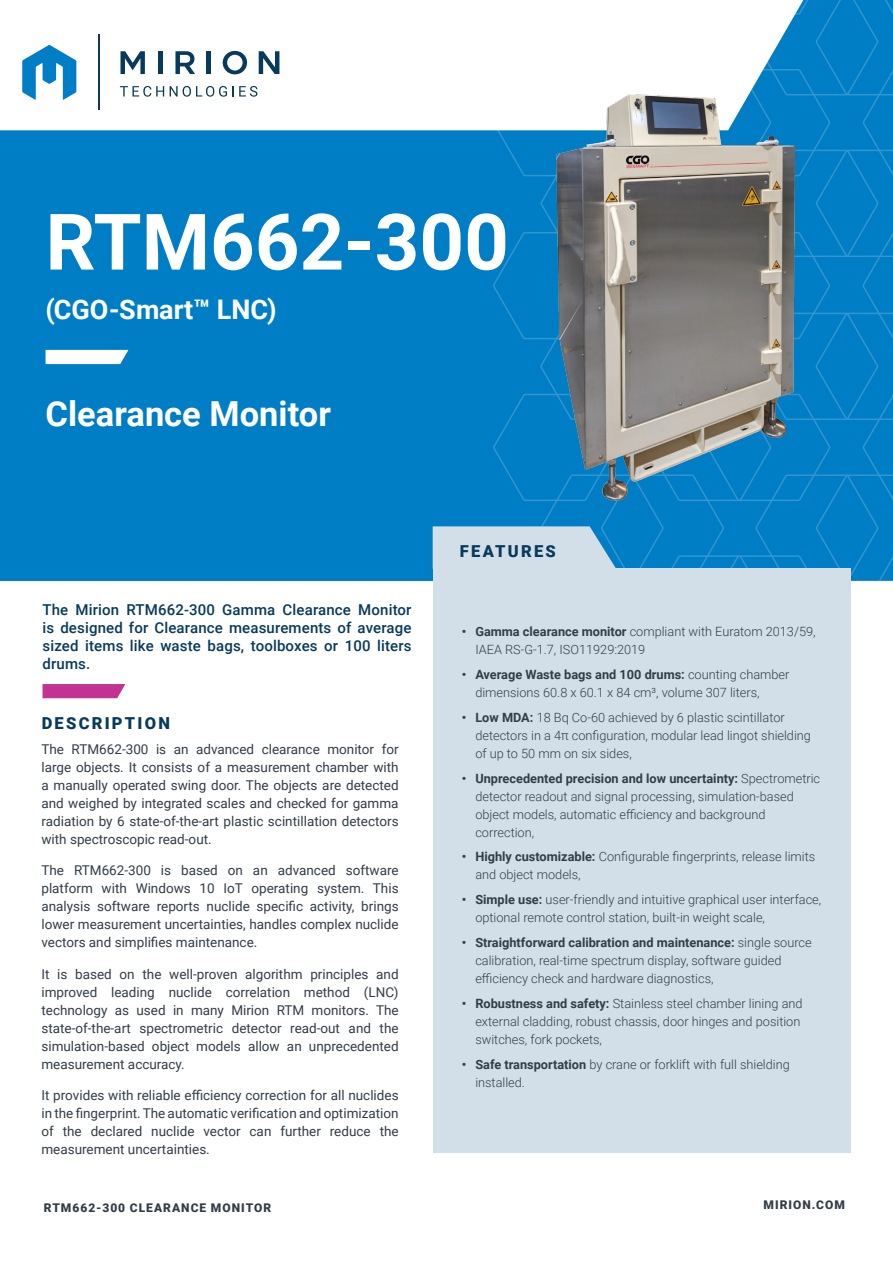
<style>
.page{position:relative;width:893px;height:1263px;background:#fff}
.page>*{position:absolute;margin:0;border:0;box-sizing:border-box;transform-origin:0 0}
.Cover_Title{font:700 78px "Roboto";color:#fff}
.H2_Subhead{font:700 34.5px "Roboto";color:#fff}
.Cover_Title-2{font:700 27px "Roboto";color:#fff}
.H3_Subhead{font:900 16.5px "Roboto";letter-spacing:.135em;color:#083a5c}
.Callout_2{font:500 15px/18px "Roboto";letter-spacing:.01em;color:#083a5c;text-align:justify}
.Body{font:13.5px/18px "Roboto";color:#323d47;text-align:justify}
.t1{font:300 12.75px/18px "Roboto";color:#323d47}
.t2{font:900 12px "Roboto";letter-spacing:.085em;color:#323d47}
.s1{font-weight:700}
</style>
<div class="page">
<div style="left:0;top:0;width:893px;height:581px;background:#007ec5"></div>
<div style="left:0;top:0;width:433px;height:130px;background:#fff"></div>
<svg style="left:22px;top:45px;width:54px;height:55px"></svg>
<svg style="left:121px;top:51px;width:24px;height:23px"></svg>
<hr style="left:158px;top:51px;width:4px;height:23px;background:#083a5c">
<svg style="left:175px;top:51px;width:20px;height:23px"></svg>
<div style="left:206px;top:51px;width:5px;height:23px;background:#083a5c"></div>
<svg style="left:223px;top:51px;width:24px;height:23px"></svg>
<svg style="left:259px;top:51px;width:20px;height:23px"></svg>
<hr style="left:98px;top:34px;width:1px;height:76px;background:#083a5c">
<svg style="left:120px;top:86px;width:44px;height:11px"></svg>
<svg style="left:170px;top:86px;width:87px;height:11px"></svg>
<svg style="left:46px;top:350px;width:82px;height:14px"></svg>
<div style="left:433px;top:568px;width:417px;height:584px;background:#d2dfe8"></div>
<svg style="left:433px;top:0;width:460px;height:581px"></svg>
<svg style="left:43px;top:684px;width:82px;height:14px"></svg>
<img style="left:527px;top:72px;width:296px;height:430px">
<p class="Cover_Title" style="left:46px;top:187px;width:465px">RTM662-300</p>
<p class="Cover_Title-2" style="left:46px;top:291px;width:233px">(CGO-Smart™ LNC)</p>
<p class="H2_Subhead" style="left:46px;top:390px;width:287px">Clearance Monitor</p>
<p class="Callout_2" style="left:43px;top:600px;width:371px">The Mirion RTM662-300 Gamma Clearance Monitor is designed for Clearance measurements of average sized items like waste bags, toolboxes or 100 liters drums.</p>
<p class="H3_Subhead" style="left:42px;top:711px;width:130px">DESCRIPTION</p>
<p class="Body" style="left:41px;top:739px;width:359px">The RTM662-300 is an advanced clearance monitor for large objects. It consists of a measurement chamber with a manually operated swing door. The objects are detected and weighed by integrated scales and checked for gamma radiation by 6 state-of-the-art plastic scintillation detectors with spectroscopic read-out.</p>
<p class="Body" style="left:41px;top:861px;width:359px">The RTM662-300 is based on an advanced software platform with Windows 10 IoT operating system. This analysis software reports nuclide specific activity, brings lower measurement uncertainties, handles complex nuclide vectors and simplifies maintenance.</p>
<p class="Body" style="left:41px;top:964px;width:359px">It is based on the well-proven algorithm principles and improved leading nuclide correlation method (LNC) technology as used in many Mirion RTM monitors. The state-of-the-art spectrometric detector read-out and the simulation-based object models allow an unprecedented measurement accuracy.</p>
<p class="Body" style="left:41px;top:1086px;width:359px">It provides with reliable efficiency correction for all nuclides in the fingerprint. The automatic verification and optimization of the declared nuclide vector can further reduce the measurement uncertainties.</p>
<p class="H3_Subhead" style="left:460px;top:539px;width:97px">FEATURES</p>
<p class="t1" style="left:475px;top:622px;width:342px;text-indent:-14px"><span class="s1">• Gamma clearance monitor</span> compliant with Euratom 2013/59,<br>IAEA RS-G-1.7, ISO11929:2019</p>
<p class="t1" style="left:475px;top:665px;width:316px;text-indent:-14px"><span class="s1">• Average Waste bags and 100 drums:</span> counting chamber dimensions 60.8 x 60.1 x 84 cm³, volume 307 liters,</p>
<p class="t1" style="left:475px;top:708px;width:337px;text-indent:-14px"><span class="s1">• Low MDA:</span> 18 Bq Co-60 achieved by 6 plastic scintillator detectors in a 4π configuration, modular lead lingot shielding of up to 50 mm on six sides,</p>
<p class="t1" style="left:475px;top:769px;width:346px;text-indent:-14px"><span class="s1">• Unprecedented precision and low uncertainty:</span> Spectrometric detector readout and signal processing, simulation-based object models, automatic efficiency and background correction,</p>
<p class="t1" style="left:475px;top:847px;width:341px;text-indent:-14px"><span class="s1">• Highly customizable:</span> Configurable fingerprints, release limits and object models,</p>
<p class="t1" style="left:475px;top:890px;width:347px;text-indent:-14px"><span class="s1">• Simple use:</span> user-friendly and intuitive graphical user interface, optional remote control station, built-in weight scale,</p>
<p class="t1" style="left:475px;top:933px;width:338px;text-indent:-14px"><span class="s1">• Straightforward calibration and maintenance:</span> single source calibration, real-time spectrum display, software guided efficiency check and hardware diagnostics,</p>
<p class="t1" style="left:475px;top:994px;width:329px;text-indent:-14px"><span class="s1">• Robustness and safety:</span> Stainless steel chamber lining and external cladding, robust chassis, door hinges and position switches, fork pockets,</p>
<p class="t1" style="left:475px;top:1054px;width:316px;text-indent:-14px"><span class="s1">• Safe transportation</span> by crane or forklift with full shielding installed.</p>
<p class="t2" style="left:44px;top:1199px;width:229px">RTM662-300 CLEARANCE MONITOR</p>
<p class="t2" style="left:763px;top:1196px;width:83px">MIRION.COM</p>
</div>
